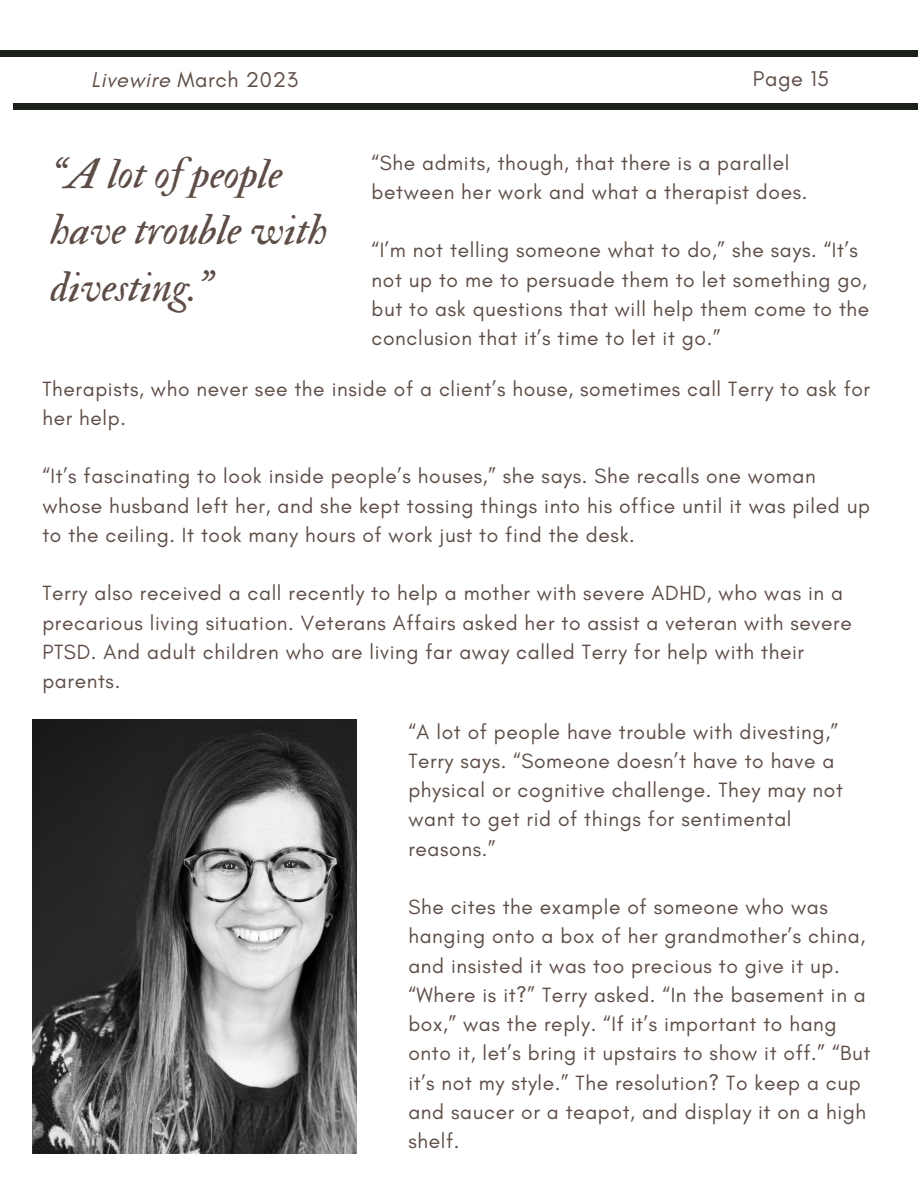
<style>
.page{position:relative;width:918px;height:1188px;background:#fff}
.page>*{position:absolute;margin:0;border:0;box-sizing:border-box;transform-origin:0 0}
.t1{font:43.05px/56.2px "IM FELL Double Pica Italic";color:#5d4d46}
.t2{font:21.75px "Glacial Indifference";letter-spacing:.03em;color:#5d4d46}
.t3{font:21px/29.2px "Glacial Indifference";letter-spacing:.03em;color:#5d4d46}
.s1{font-style:italic}
</style>
<div class="page">
<div style="left:0;top:51px;width:918px;height:5px;background:#1c211c"></div>
<div style="left:14px;top:104px;width:904px;height:5px;background:#1c211c"></div>
<img style="left:33px;top:719px;width:324px;height:435px">
<p class="t2" style="left:91px;top:67px;width:208px"><span class="s1">Livewire</span> March 2023</p>
<p class="t2" style="left:753px;top:65px;width:78px">Page 15</p>
<h1 class="t1" style="left:51px;top:146px;width:278px">“A lot of people have trouble with divesting.”</h1>
<p class="t3" style="left:372px;top:148px;width:437px">“She admits, though, that there is a parallel between her work and what a therapist does.</p>
<p class="t3" style="left:372px;top:235px;width:499px">“I’m not telling someone what to do,” she says. “It’s not up to me to persuade them to let something go, but to ask questions that will help them come to the conclusion that it’s time to let it go.”</p>
<p class="t3" style="left:42px;top:374px;width:829px">Therapists, who never see the inside of a client’s house, sometimes call Terry to ask for her help.</p>
<p class="t3" style="left:42px;top:461px;width:829px">“It’s fascinating to look inside people’s houses,” she says. She recalls one woman whose husband left her, and she kept tossing things into his office until it was piled up to the ceiling. It took many hours of work just to find the desk.</p>
<p class="t3" style="left:42px;top:578px;width:811px">Terry also received a call recently to help a mother with severe ADHD, who was in a precarious living situation. Veterans Affairs asked her to assist a veteran with severe PTSD. And adult children who are living far away called Terry for help with their parents.</p>
<p class="t3" style="left:408px;top:717px;width:436px">“A lot of people have trouble with divesting,” Terry says. “Someone doesn’t have to have a physical or cognitive challenge. They may not want to get rid of things for sentimental reasons.”</p>
<p class="t3" style="left:408px;top:892px;width:464px">She cites the example of someone who was hanging onto a box of her grandmother’s china, and insisted it was too precious to give it up. “Where is it?” Terry asked. “In the basement in a box,” was the reply. “If it’s important to hang onto it, let’s bring it upstairs to show it off.” “But it’s not my style.” The resolution? To keep a cup and saucer or a teapot, and display it on a high shelf.</p>
</div>
